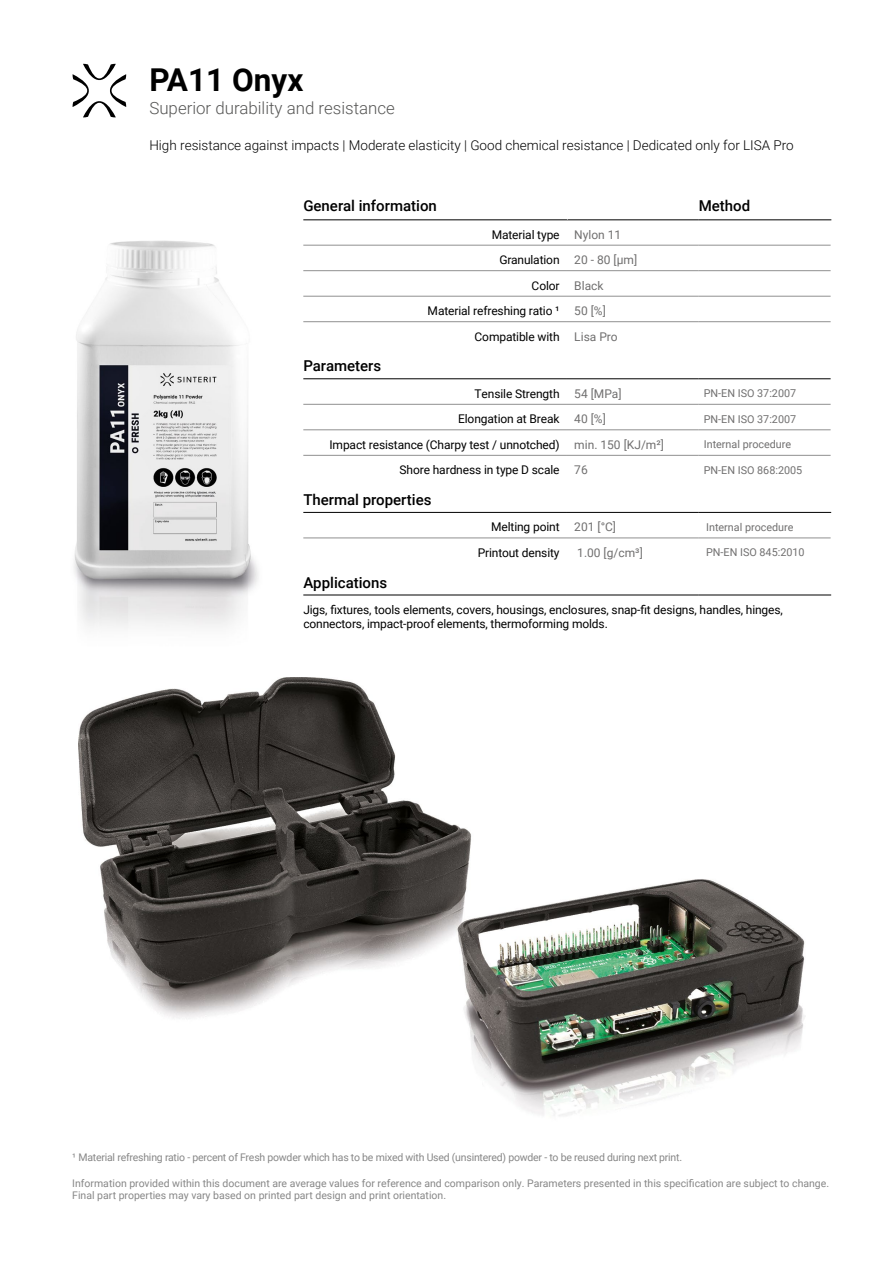
<style>
.page{position:relative;width:893px;height:1263px;background:#fff}
.page>*{position:absolute;margin:0;border:0;box-sizing:border-box;transform-origin:0 0}
.t1{font:700 31.5px "Roboto";color:#000}
.t2{font:300 16.8px "Roboto";color:#575756}
.parametry_naglowek{font:500 15px "Roboto";color:#000}
.t3{font:300 13.5px "Roboto";color:#000}
.t4{font:12px "Roboto";letter-spacing:-.01em;color:#000}
.t5{font:12px "Roboto";color:#706f6f}
.t6{font:10.8px "Roboto";color:#706f6f}
.t7{font:10.5px/12.6px "Roboto";color:#878787}
.t8{font:10.5px "Roboto";letter-spacing:-.02em;color:#878787}
</style>
<div class="page">
<hr style="left:303px;top:378px;width:264px;height:1px;background:#000">
<hr style="left:303px;top:404px;width:264px;height:1px;background:#909090">
<hr style="left:567px;top:378px;width:132px;height:1px;background:#000">
<hr style="left:567px;top:404px;width:132px;height:1px;background:#909090">
<hr style="left:699px;top:378px;width:132px;height:1px;background:#000">
<hr style="left:699px;top:404px;width:132px;height:1px;background:#909090">
<hr style="left:567px;top:245px;width:132px;height:1px;background:#909090">
<hr style="left:699px;top:245px;width:132px;height:1px;background:#909090">
<hr style="left:567px;top:220px;width:132px;height:1px;background:#000">
<hr style="left:699px;top:220px;width:132px;height:1px;background:#000">
<hr style="left:303px;top:595px;width:264px;height:1px;background:#000">
<hr style="left:567px;top:595px;width:132px;height:1px;background:#000">
<hr style="left:699px;top:595px;width:132px;height:1px;background:#000">
<hr style="left:303px;top:512px;width:264px;height:1px;background:#000">
<hr style="left:567px;top:512px;width:132px;height:1px;background:#000">
<hr style="left:699px;top:512px;width:132px;height:1px;background:#000">
<hr style="left:567px;top:321px;width:132px;height:1px;background:#909090">
<hr style="left:699px;top:321px;width:132px;height:1px;background:#909090">
<hr style="left:567px;top:270px;width:132px;height:1px;background:#909090">
<hr style="left:699px;top:270px;width:132px;height:1px;background:#909090">
<hr style="left:567px;top:296px;width:132px;height:1px;background:#909090">
<hr style="left:699px;top:296px;width:132px;height:1px;background:#909090">
<hr style="left:699px;top:430px;width:132px;height:1px;background:#909090">
<hr style="left:699px;top:455px;width:132px;height:1px;background:#909090">
<hr style="left:567px;top:430px;width:132px;height:1px;background:#909090">
<hr style="left:567px;top:455px;width:132px;height:1px;background:#909090">
<hr style="left:303px;top:430px;width:264px;height:1px;background:#909090">
<hr style="left:303px;top:455px;width:264px;height:1px;background:#909090">
<hr style="left:303px;top:245px;width:264px;height:1px;background:#909090">
<hr style="left:303px;top:270px;width:264px;height:1px;background:#909090">
<hr style="left:303px;top:296px;width:264px;height:1px;background:#909090">
<hr style="left:303px;top:321px;width:264px;height:1px;background:#909090">
<hr style="left:699px;top:538px;width:132px;height:1px;background:#909090">
<hr style="left:567px;top:538px;width:132px;height:1px;background:#909090">
<hr style="left:303px;top:538px;width:264px;height:1px;background:#909090">
<hr style="left:303px;top:220px;width:264px;height:1px;background:#000">
<svg style="left:73px;top:64px;width:53px;height:53px"></svg>
<img style="left:74px;top:240px;width:184px;height:388px">
<img style="left:79px;top:677px;width:726px;height:439px">
<p class="t1" style="left:149px;top:58px;width:156px">PA11 Onyx</p>
<p class="t2" style="left:149px;top:96px;width:247px">Superior durability and resistance</p>
<p class="t3" style="left:149px;top:136px;width:646px">High resistance against impacts | Moderate elasticity | Good chemical resistance | Dedicated only for LISA Pro</p>
<p class="parametry_naglowek" style="left:303px;top:195px;width:135px">General information</p>
<p class="parametry_naglowek" style="left:699px;top:195px;width:53px">Method</p>
<p class="t4" style="left:492px;top:226px;width:69px">Material type</p>
<p class="t5" style="left:574px;top:226px;width:49px">Nylon 11</p>
<p class="t4" style="left:499px;top:251px;width:62px">Granulation</p>
<p class="t5" style="left:574px;top:251px;width:64px">20 - 80 [μm]</p>
<p class="t4" style="left:532px;top:277px;width:29px">Color</p>
<p class="t5" style="left:574px;top:277px;width:31px">Black</p>
<p class="t4" style="left:428px;top:303px;width:133px">Material refreshing ratio 1</p>
<p class="t5" style="left:574px;top:303px;width:33px">50 [%]</p>
<p class="t4" style="left:475px;top:328px;width:87px">Compatible with</p>
<p class="t5" style="left:574px;top:328px;width:45px">Lisa Pro</p>
<p class="parametry_naglowek" style="left:303px;top:356px;width:79px">Parameters</p>
<p class="t4" style="left:475px;top:385px;width:87px">Tensile Strength</p>
<p class="t5" style="left:574px;top:385px;width:49px">54 [MPa]</p>
<p class="t6" style="left:704px;top:386px;width:94px">PN-EN ISO 37:2007</p>
<p class="t4" style="left:458px;top:411px;width:103px">Elongation at Break</p>
<p class="t5" style="left:574px;top:411px;width:33px">40 [%]</p>
<p class="t6" style="left:704px;top:411px;width:94px">PN-EN ISO 37:2007</p>
<p class="t4" style="left:329px;top:436px;width:232px">Impact resistance (Charpy test / unnotched)</p>
<p class="t5" style="left:574px;top:436px;width:91px">min. 150 [KJ/m²]</p>
<p class="t6" style="left:704px;top:437px;width:89px">Internal procedure</p>
<p class="t4" style="left:400px;top:462px;width:162px">Shore hardness in type D scale</p>
<p class="t5" style="left:574px;top:462px;width:15px">76</p>
<p class="t6" style="left:704px;top:462px;width:100px">PN-EN ISO 868:2005</p>
<p class="parametry_naglowek" style="left:303px;top:489px;width:130px">Thermal properties</p>
<p class="t4" style="left:491px;top:519px;width:70px">Melting point</p>
<p class="t5" style="left:574px;top:519px;width:43px">201 [°C]</p>
<p class="t6" style="left:706px;top:519px;width:89px">Internal procedure</p>
<p class="t4" style="left:478px;top:544px;width:83px">Printout density</p>
<p class="t5" style="left:577px;top:544px;width:67px">1.00 [g/cm³]</p>
<p class="t6" style="left:706px;top:545px;width:100px">PN-EN ISO 845:2010</p>
<p class="parametry_naglowek" style="left:303px;top:572px;width:85px">Applications</p>
<p class="t4" style="left:303px;top:601px;width:481px">Jigs, fixtures, tools elements, covers, housings, enclosures, snap-fit designs, handles, hinges,</p>
<p class="t4" style="left:303px;top:616px;width:306px">connectors, impact-proof elements, thermoforming molds.</p>
<p class="t8" style="left:72px;top:1150px;width:611px">1 Material refreshing ratio - percent of Fresh powder which has to be mixed with Used (unsintered) powder - to be reused during next print.</p>
<p class="t7" style="left:72px;top:1176px;width:758px">Information provided within this document are average values for reference and comparison only. Parameters presented in this specification are subject to change.<br>Final part properties may vary based on printed part design and print orientation.</p>
</div>
